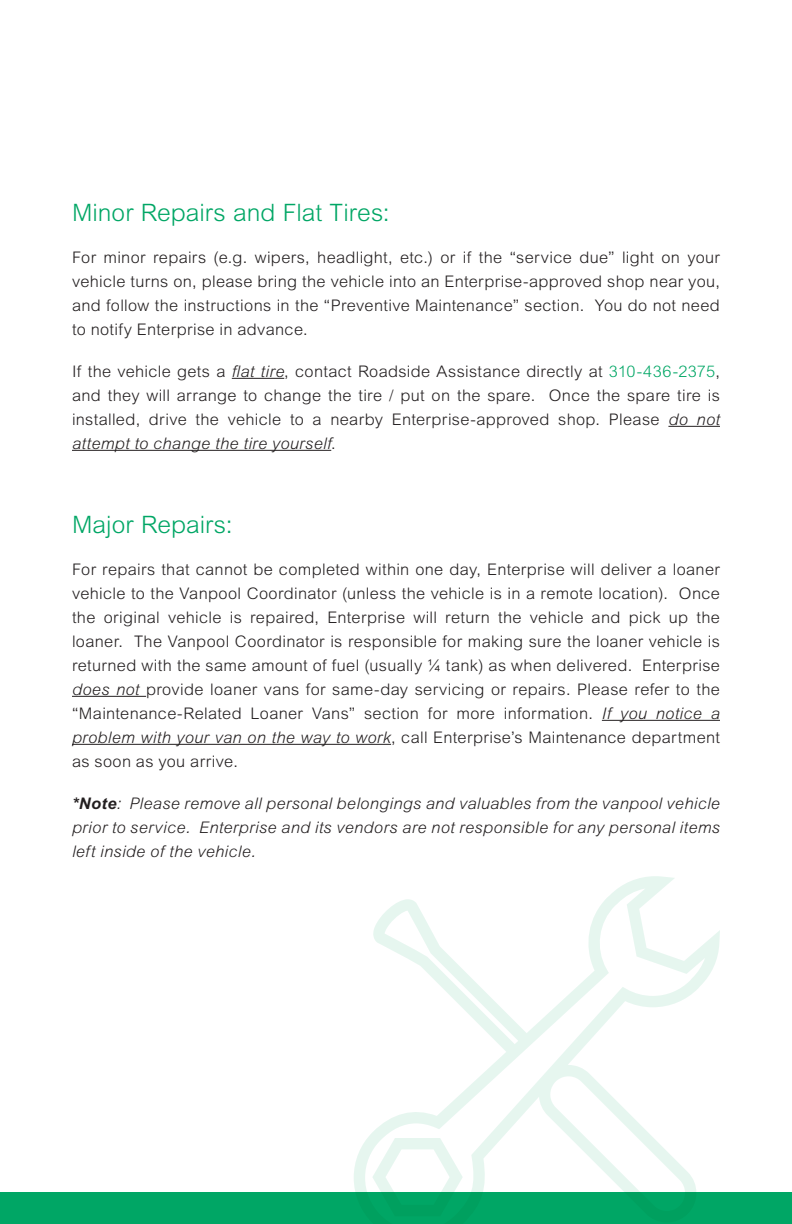
<style>
.page{position:relative;width:792px;height:1224px;background:#fff}
.page>*{position:absolute;margin:0;border:0;box-sizing:border-box;transform-origin:0 0}
.t1{font:300 24px "Arial MT Std";letter-spacing:.005em;color:#00a665}
.t2{font:300 16px/24px "Arial MT Std";letter-spacing:.02em;color:#231f20;text-align:justify}
.t3{font:italic 300 16px/24px "Arial MT Std";letter-spacing:.02em;color:#231f20;text-align:justify}
.s1{font-style:italic}
.s2{color:#00a665}
.s3{font-weight:700}
</style>
<div class="page">
<svg style="left:354px;top:876px;width:366px;height:316px"></svg>
<svg style="left:372px;top:1138px;width:91px;height:54px"></svg>
<div style="left:0;top:1192px;width:792px;height:32px;background:#00a665"></div>
<hr style="left:232px;top:378px;width:52px;height:1px;background:#231f20">
<hr style="left:668px;top:426px;width:52px;height:1px;background:#231f20">
<hr style="left:72px;top:450px;width:259px;height:1px;background:#231f20">
<hr style="left:72px;top:696px;width:74px;height:1px;background:#231f20">
<hr style="left:602px;top:720px;width:118px;height:1px;background:#231f20">
<hr style="left:72px;top:744px;width:319px;height:1px;background:#231f20">
<p class="t1" style="left:72px;top:199px;width:319px">Minor Repairs and Flat Tires:</p>
<p class="t2" style="left:72px;top:245px;width:650px">For minor repairs (e.g. wipers, headlight, etc.) or if the “service due” light on your vehicle turns on, please bring the vehicle into an Enterprise-approved shop near you, and follow the instructions in the “Preventive Maintenance” section. You do not need to notify Enterprise in advance.</p>
<p class="t2" style="left:72px;top:359px;width:650px">If the vehicle gets a <span class="s1">flat tire</span>, contact Roadside Assistance directly at <span class="s2">310-436-2375</span>, and they will arrange to change the tire / put on the spare. Once the spare tire is installed, drive the vehicle to a nearby Enterprise-approved shop. Please <span class="s1">do not attempt to change the tire yourself</span>.</p>
<p class="t1" style="left:72px;top:511px;width:162px">Major Repairs:</p>
<p class="t2" style="left:72px;top:557px;width:650px">For repairs that cannot be completed within one day, Enterprise will deliver a loaner vehicle to the Vanpool Coordinator (unless the vehicle is in a remote location). Once the original vehicle is repaired, Enterprise will return the vehicle and pick up the loaner. The Vanpool Coordinator is responsible for making sure the loaner vehicle is returned with the same amount of fuel (usually ¼ tank) as when delivered. Enterprise <span class="s1">does not</span> provide loaner vans for same-day servicing or repairs. Please refer to the “Maintenance-Related Loaner Vans” section for more information. <span class="s1">If you notice a problem with your van on the way to work</span>, call Enterprise’s Maintenance department as soon as you arrive.</p>
<p class="t3" style="left:72px;top:791px;width:650px"><span class="s3">*Note</span>: Please remove all personal belongings and valuables from the vanpool vehicle prior to service. Enterprise and its vendors are not responsible for any personal items left inside of the vehicle.</p>
</div>
